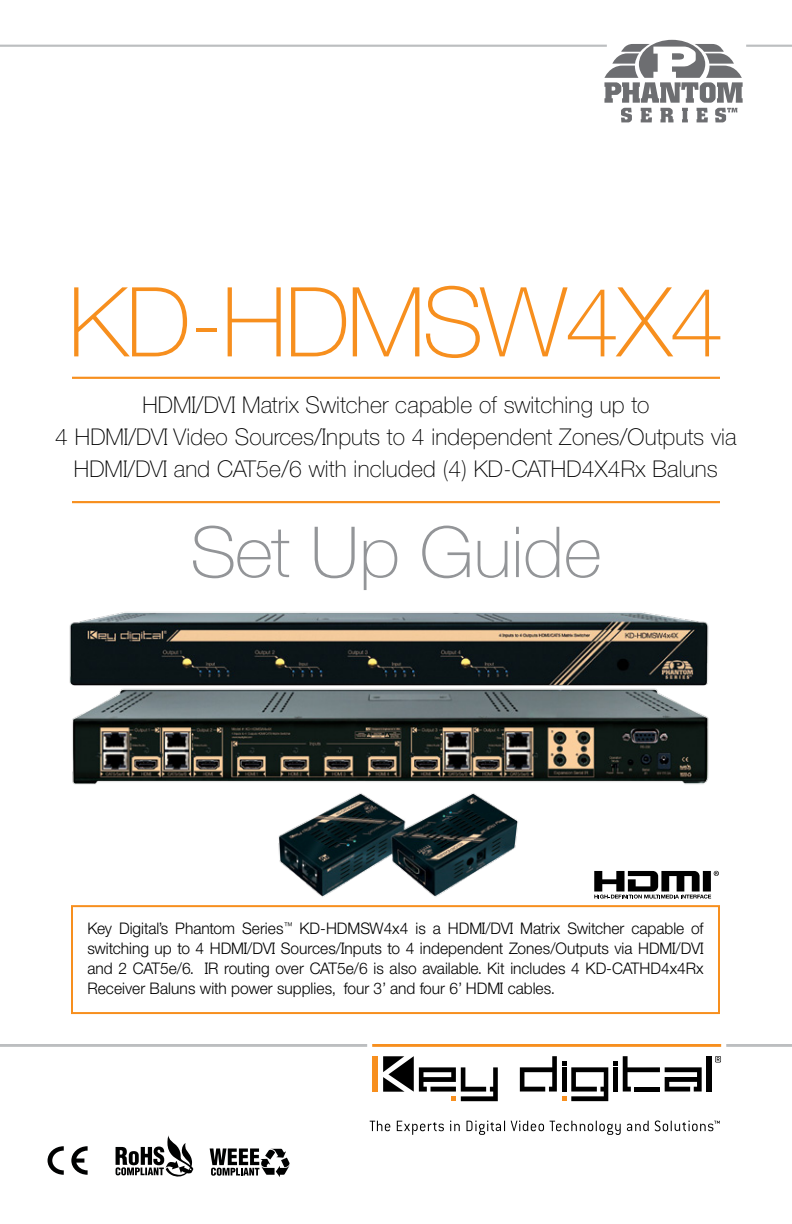
<style>
.page{position:relative;width:792px;height:1224px;background:#fff}
.page>*{position:absolute;margin:0;border:0;box-sizing:border-box;transform-origin:0 0}
.t1{font:100 96.6px "Helvetica Neue";letter-spacing:-.02em;color:#f78f1e}
.t2{font:100 70.4px "Helvetica Neue";letter-spacing:-.005em;color:#939598;scale:1.04 1}
.t3{font:100 23.2px/31.8px "Helvetica Neue";letter-spacing:.01em;color:#000;text-align:center}
.t4{font:300 16px/20px "Helvetica Neue";color:#000;text-align:justify}
</style>
<div class="page">
<hr style="left:0;top:45px;width:607px;height:2px;background:#bcbec0">
<hr style="left:746px;top:45px;width:46px;height:2px;background:#bcbec0">
<hr style="left:372px;top:1044px;width:349px;height:3px;background:#f78f1e">
<hr style="left:726px;top:1044px;width:66px;height:3px;background:#bcbec0">
<hr style="left:0;top:1044px;width:367px;height:3px;background:#bcbec0">
<div style="left:71px;top:905px;width:649px;height:109px;border:2px solid #f78f1e"></div>
<svg style="left:370px;top:1121px;width:20px;height:10px"></svg>
<svg style="left:397px;top:1121px;width:47px;height:14px"></svg>
<svg style="left:450px;top:1121px;width:10px;height:10px"></svg>
<svg style="left:467px;top:1121px;width:38px;height:14px"></svg>
<svg style="left:511px;top:1121px;width:33px;height:10px"></svg>
<svg style="left:550px;top:1121px;width:71px;height:14px"></svg>
<svg style="left:627px;top:1121px;width:22px;height:10px"></svg>
<svg style="left:655px;top:1121px;width:65px;height:10px"></svg>
<div style="left:372px;top:1056px;width:6px;height:36px;background:#f78f1e"></div>
<div style="left:707px;top:1056px;width:5px;height:36px;background:#000"></div>
<svg style="left:520px;top:1056px;width:182px;height:45px"></svg>
<svg style="left:383px;top:1056px;width:115px;height:45px"></svg>
<svg style="left:715px;top:1056px;width:6px;height:6px"></svg>
<hr style="left:72px;top:377px;width:648px;height:2px;background:#f78f1e">
<hr style="left:72px;top:501px;width:648px;height:2px;background:#f78f1e">
<svg style="left:48px;top:1146px;width:16px;height:29px"></svg>
<svg style="left:71px;top:1146px;width:17px;height:29px"></svg>
<svg style="left:210px;top:1148px;width:80px;height:29px"></svg>
<svg style="left:116px;top:1135px;width:77px;height:42px"></svg>
<img style="left:69px;top:612px;width:640px;height:173px">
<img style="left:278px;top:793px;width:240px;height:104px">
<svg style="left:594px;top:871px;width:125px;height:28px"></svg>
<svg style="left:604px;top:40px;width:139px;height:82px"></svg>
<h1 class="t1" style="left:68px;top:268px;width:657px">KD-HDMSW4X4</h1>
<h3 class="t3" style="left:55px;top:389px;width:683px">HDMI/DVI Matrix Switcher capable of switching up to<br>4 HDMI/DVI Video Sources/Inputs to 4 independent Zones/Outputs via<br>HDMI/DVI and CAT5e/6 with included (4) KD-CATHD4X4Rx Baluns</h3>
<h2 class="t2" style="left:190px;top:513px;width:397px">Set Up Guide</h2>
<p class="t4" style="left:87px;top:918px;width:618px">Key Digital’s Phantom Series<sup>™</sup> KD-HDMSW4x4 is a HDMI/DVI Matrix Switcher capable of switching up to 4 HDMI/DVI Sources/Inputs to 4 independent Zones/Outputs via HDMI/DVI and 2 CAT5e/6. IR routing over CAT5e/6 is also available. Kit includes 4 KD-CATHD4x4Rx Receiver Baluns with power supplies, four 3’ and four 6’ HDMI cables.</p>
</div>
